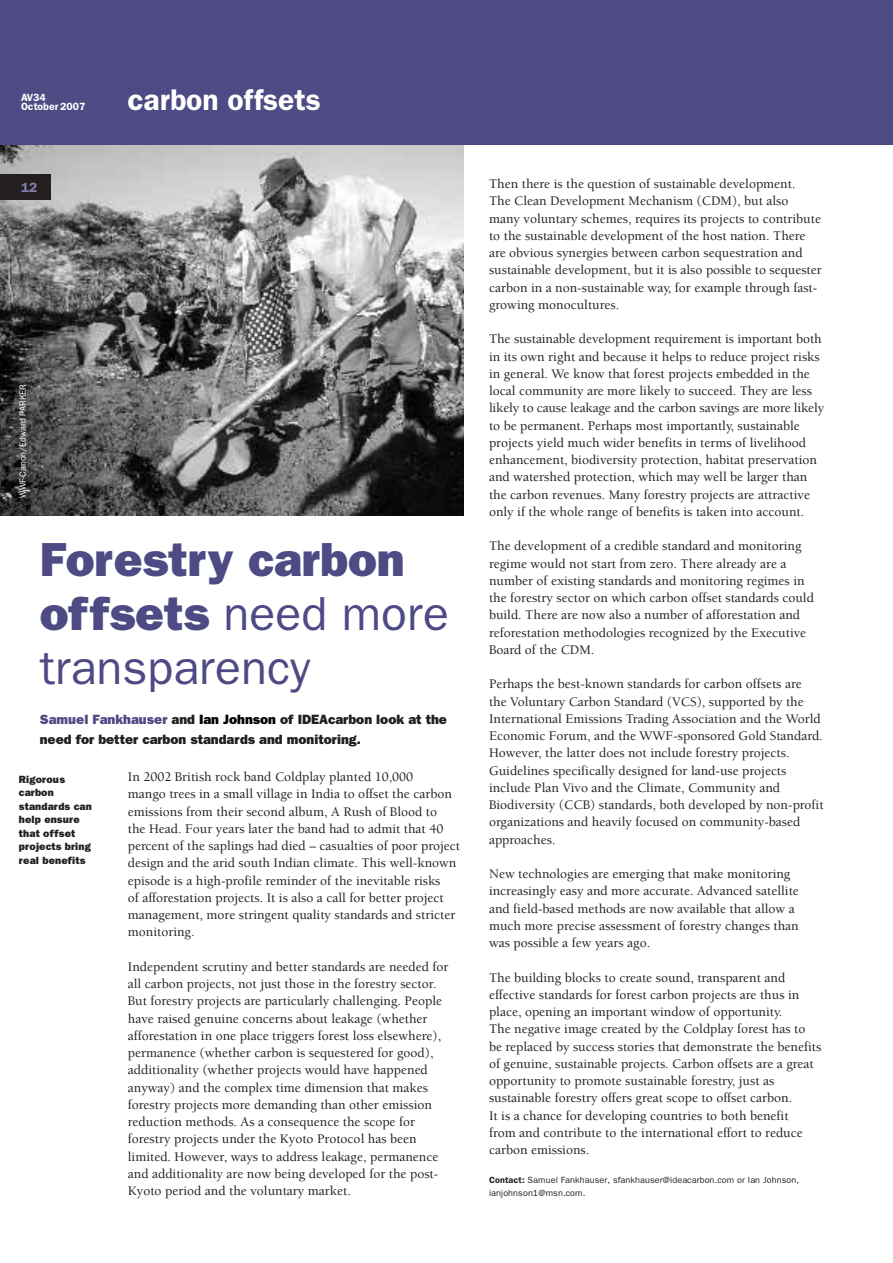
<style>
.page{position:relative;width:893px;height:1263px;background:#fff}
.page>*{position:absolute;margin:0;border:0;box-sizing:border-box;transform-origin:0 0}
.t1{font:800 48px/54px "Franklin Gothic";color:#4d4a84}
.t2{font:600 30px "Franklin Gothic";color:#fff}
.t3{font:500 13.5px/17.2px "Berkeley";color:#231f20}
.t4{font:800 13.5px/20.2px "Franklin Gothic";color:#231f20}
.t5{font:600 13.5px "Franklin Gothic";color:#837eaa}
.t6{font:800 10.5px/13.5px "Franklin Gothic";letter-spacing:.01em;color:#231f20}
.t7{font:600 10.5px/9px "Franklin Gothic";color:#fff}
.t8{font:9px/13.5px "Franklin Gothic";letter-spacing:.01em;color:#231f20}
.t9{font:9px "Franklin Gothic";color:#fff}
.s1{font-weight:600}
.s2{font-weight:400}
.s3{color:#4d4a84}
.s4{color:#000}
</style>
<div class="page">
<img style="left:0;top:145px;width:463px;height:370px">
<div style="left:0;top:174px;width:51px;height:26px;background:#231f20"></div>
<div style="left:0;top:0;width:892px;height:145px;background:#4d4a84"></div>
<p class="t7" style="left:21px;top:94px;width:66px">AV34<br>October 2007</p>
<h2 class="t2" style="left:127px;top:90px;width:195px">carbon offsets</h2>
<p class="t5" style="left:21px;top:183px;width:18px">12</p>
<p class="t3" style="left:489px;top:177px;width:334px">Then there is the question of sustainable development.<br>The Clean Development Mechanism (CDM), but also many voluntary schemes, requires its projects to contribute to the sustainable development of the host nation. There are obvious synergies between carbon sequestration and sustainable development, but it is also possible to sequester carbon in a non-sustainable way, for example through fast&shy;growing monocultures.</p>
<p class="t3" style="left:489px;top:332px;width:336px">The sustainable development requirement is important both in its own right and because it helps to reduce project risks in general. We know that forest projects embedded in the local community are more likely to succeed. They are less likely to cause leakage and the carbon savings are more likely to be permanent. Perhaps most importantly, sustainable projects yield much wider benefits in terms of livelihood enhancement, biodiversity protection, habitat preservation and watershed protection, which may well be larger than the carbon revenues. Many forestry projects are attractive only if the whole range of benefits is taken into account.</p>
<p class="t3" style="left:489px;top:539px;width:326px">The development of a credible standard and monitoring regime would not start from zero. There already are a number of existing standards and monitoring regimes in the forestry sector on which carbon offset standards could build. There are now also a number of afforestation and reforestation methodologies recognized by the Executive Board of the CDM.</p>
<p class="t3" style="left:489px;top:677px;width:336px">Perhaps the best-known standards for carbon offsets are<br>the Voluntary Carbon Standard (VCS), supported by the International Emissions Trading Association and the World Economic Forum, and the WWF-sponsored Gold Standard.<br>However, the latter does not include forestry projects.<br>Guidelines specifically designed for land-use projects include Plan Vivo and the Climate, Community and Biodiversity (CCB) standards, both developed by non-profit organizations and heavily focused on community-based approaches.</p>
<p class="t3" style="left:489px;top:867px;width:311px">New technologies are emerging that make monitoring increasingly easy and more accurate. Advanced satellite and field-based methods are now available that allow a much more precise assessment of forestry changes than was possible a few years ago.</p>
<p class="t3" style="left:489px;top:970px;width:334px">The building blocks to create sound, transparent and effective standards for forest carbon projects are thus in place, opening an important window of opportunity.<br>The negative image created by the Coldplay forest has to be replaced by success stories that demonstrate the benefits of genuine, sustainable projects. Carbon offsets are a great opportunity to promote sustainable forestry, just as sustainable forestry offers great scope to offset carbon.<br>It is a chance for developing countries to both benefit<br>from and contribute to the international effort to reduce carbon emissions.</p>
<p class="t8" style="left:489px;top:1174px;width:311px"><span class="s1">Contact:</span> Samuel Fankhauser, sfankhauser@ideacarbon.com or Ian Johnson, ianjohnson1@msn.com.</p>
<p class="t9" style="left:20px;top:498px;width:115px;rotate:-90deg">WWF-Canon/Edward PARKER</p>
<h1 class="t1" style="left:40px;top:537px;width:411px">Forestry carbon offsets <span class="s2">need more transparency</span></h1>
<p class="t4" style="left:40px;top:710px;width:409px"><span class="s3">Samuel Fankhauser</span> and <span class="s4">Ian Johnson</span> of IDEAcarbon look at the need for better carbon standards and monitoring.</p>
<p class="t3" style="left:128px;top:770px;width:334px">In 2002 British rock band Coldplay planted 10,000<br>mango trees in a small village in India to offset the carbon emissions from their second album, A Rush of Blood to<br>the Head. Four years later the band had to admit that 40 percent of the saplings had died – casualties of poor project design and the arid south Indian climate. This well-known episode is a high-profile reminder of the inevitable risks<br>of afforestation projects. It is also a call for better project management, more stringent quality standards and stricter monitoring.</p>
<p class="t3" style="left:128px;top:959px;width:322px">Independent scrutiny and better standards are needed for all carbon projects, not just those in the forestry sector.<br>But forestry projects are particularly challenging. People have raised genuine concerns about leakage (whether afforestation in one place triggers forest loss elsewhere), permanence (whether carbon is sequestered for good), additionality (whether projects would have happened anyway) and the complex time dimension that makes forestry projects more demanding than other emission reduction methods. As a consequence the scope for forestry projects under the Kyoto Protocol has been limited. However, ways to address leakage, permanence and additionality are now being developed for the post-Kyoto period and the voluntary market.</p>
<p class="t6" style="left:19px;top:773px;width:74px">Rigorous carbon standards can help ensure that offset projects bring real benefits</p>
</div>
